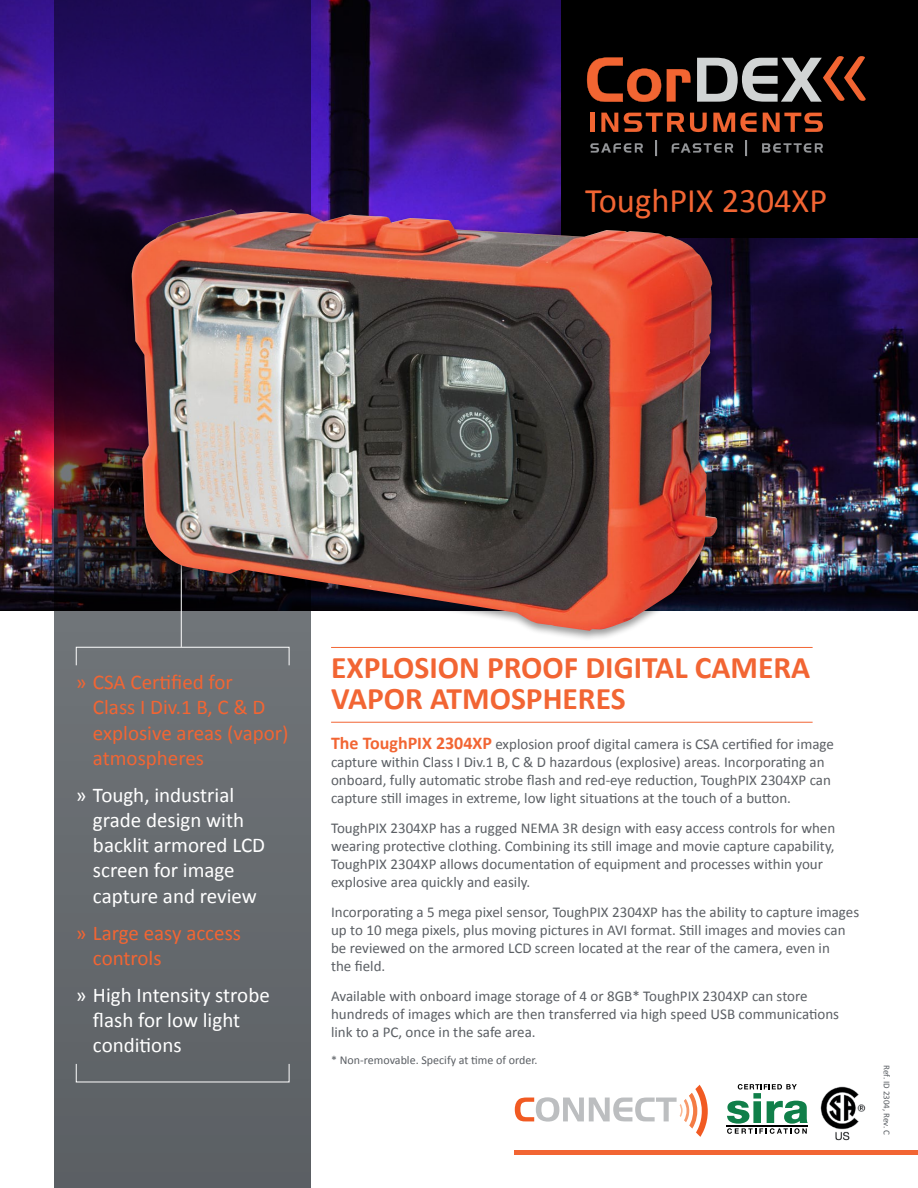
<style>
.page{position:relative;width:918px;height:1188px;background:#fff}
.page>*{position:absolute;margin:0;border:0;box-sizing:border-box;transform-origin:0 0}
.t1{font:34.5px "Calibri";color:#f26533}
.t2{font:700 31.5px/31.5px "Calibri";color:#f26533}
.t3{font:21px/25.2px "Calibri";color:#fff}
.t4{font:21px/25.2px "Calibri";color:#f26533}
.t5{font:15px/18px "Calibri";color:#5b5f64}
.t6{font:12px "Calibri";color:#5b5f64}
.t7{font:9px "Calibri";letter-spacing:-.005em;color:#5b5f64}
.s1{font-weight:700;font-size:18px;color:#f26533}
</style>
<div class="page">
<hr style="left:331px;top:647px;width:482px;height:1px;background:#f26533">
<hr style="left:331px;top:722px;width:482px;height:1px;background:#f26533">
<img style="left:0;top:0;width:918px;height:610px">
<div style="left:515px;top:1150px;width:403px;height:5px;background:#f26533"></div>
<div style="left:561px;top:0;width:357px;height:238px;background:#000"></div>
<svg style="left:587px;top:57px;width:74px;height:45px"></svg>
<svg style="left:667px;top:69px;width:23px;height:33px"></svg>
<svg style="left:697px;top:56px;width:169px;height:46px"></svg>
<svg style="left:590px;top:113px;width:5px;height:19px"></svg>
<svg style="left:601px;top:113px;width:17px;height:19px"></svg>
<svg style="left:763px;top:113px;width:60px;height:19px"></svg>
<svg style="left:624px;top:113px;width:83px;height:19px"></svg>
<svg style="left:713px;top:113px;width:44px;height:19px"></svg>
<svg style="left:590px;top:143px;width:53px;height:10px"></svg>
<svg style="left:655px;top:141px;width:2px;height:15px"></svg>
<svg style="left:746px;top:141px;width:1px;height:15px"></svg>
<svg style="left:672px;top:143px;width:61px;height:10px"></svg>
<svg style="left:762px;top:143px;width:61px;height:10px"></svg>
<svg style="left:54px;top:0;width:256px;height:1188px;background:#4d475f"></svg>
<svg style="left:181px;top:642px;width:151px;height:6px"></svg>
<div style="left:76px;top:647px;width:213px;height:19px;border:1px solid #fff"></div>
<div style="left:125px;top:207px;width:599px;height:435px;background:#000;opacity:.4"></div>
<img style="left:132px;top:210px;width:585px;height:421px">
<img style="left:820px;top:1086px;width:46px;height:55px">
<hr style="left:726px;top:1125px;width:81px;height:2px;background:#000">
<svg style="left:727px;top:1084px;width:81px;height:50px"></svg>
<svg style="left:515px;top:1084px;width:193px;height:53px"></svg>
<h1 class="t1" style="left:585px;top:179px;width:244px">ToughPIX 2304XP</h1>
<h3 class="t4" style="left:93px;top:669px;width:197px;text-indent:-17px">» CSA Certified for<br>Class I Div.1 B, C &amp; D explosive areas (vapor) atmospheres</h3>
<h3 class="t3" style="left:93px;top:781px;width:174px;text-indent:-17px">» Tough, industrial grade design with backlit armored LCD screen for image capture and review</h3>
<h3 class="t4" style="left:93px;top:919px;width:150px;text-indent:-17px">» Large easy access controls</h3>
<h3 class="t3" style="left:93px;top:981px;width:178px;text-indent:-17px">» High Intensity strobe flash for low light conditions</h3>
<h2 class="t2" style="left:331px;top:650px;width:481px">EXPLOSION PROOF DIGITAL CAMERA<br>VAPOR ATMOSPHERES</h2>
<p class="t5" style="left:331px;top:735px;width:504px"><span class="s1">The ToughPIX 2304XP</span> explosion proof digital camera is CSA certified for image capture within Class I Div.1 B, C &amp; D hazardous (explosive) areas. Incorporating an onboard, fully automatic strobe flash and red-eye reduction, ToughPIX 2304XP can capture still images in extreme, low light situations at the touch of a button.</p>
<p class="t5" style="left:331px;top:819px;width:506px">ToughPIX 2304XP has a rugged NEMA 3R design with easy access controls for when wearing protective clothing. Combining its still image and movie capture capability, ToughPIX 2304XP allows documentation of equipment and processes within your explosive area quickly and easily.</p>
<p class="t5" style="left:331px;top:902px;width:530px">Incorporating a 5 mega pixel sensor, ToughPIX 2304XP has the ability to capture images up to 10 mega pixels, plus moving pictures in AVI format. Still images and movies can be reviewed on the armored LCD screen located at the rear of the camera, even in<br>the field.</p>
<p class="t5" style="left:331px;top:986px;width:510px">Available with onboard image storage of 4 or 8GB* ToughPIX 2304XP can store hundreds of images which are then transferred via high speed USB communications link to a PC, once in the safe area.</p>
<p class="t6" style="left:331px;top:1052px;width:208px">* Non-removable. Specify at time of order.</p>
<p class="t7" style="left:892px;top:1065px;width:71px;rotate:90deg">Ref. ID 2304, Rev. C</p>
</div>
